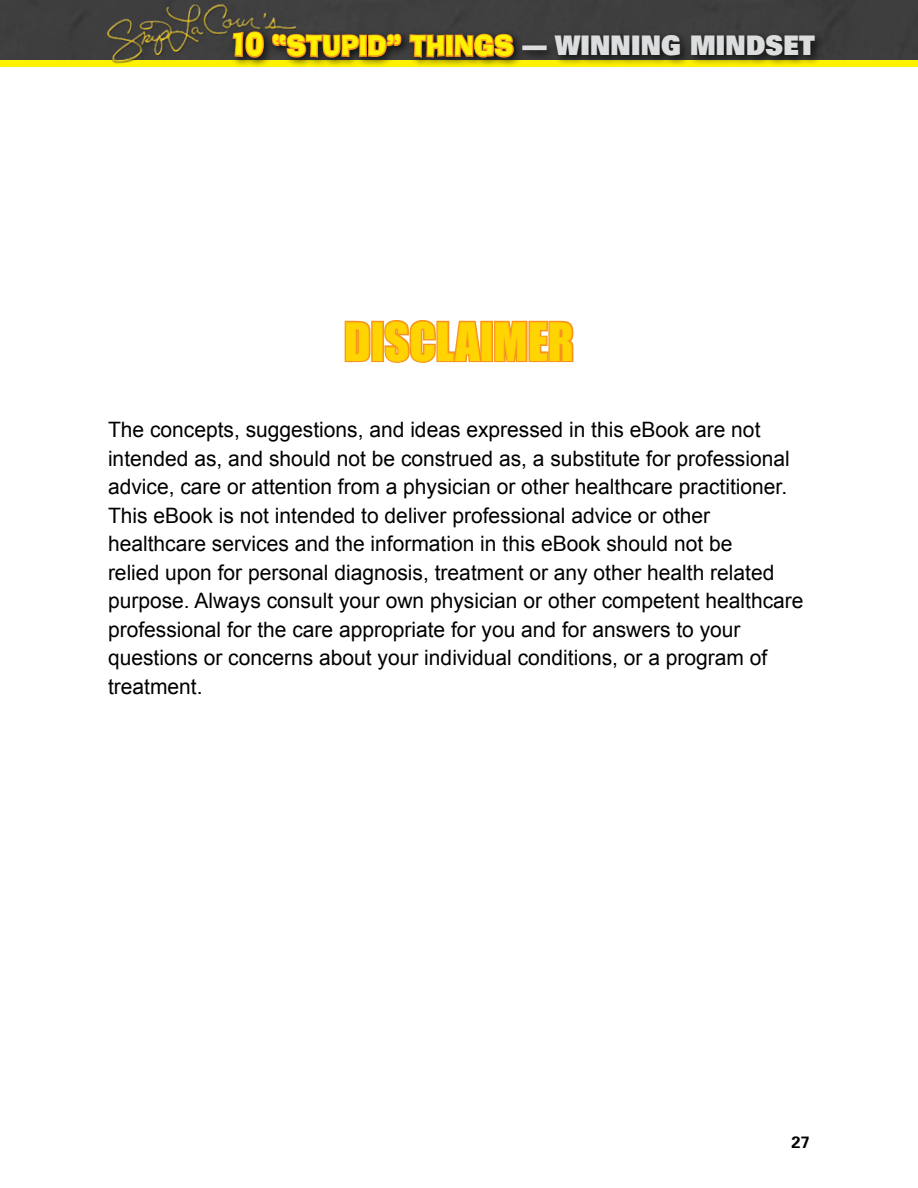
<style>
.page{position:relative;width:918px;height:1188px;background:#fff}
.page>*{position:absolute;margin:0;border:0;box-sizing:border-box;transform-origin:0 0}
.t1{font:48.45px "Impact";color:#ffd400}
.t2{font:900 27px "Univers";letter-spacing:.01em;color:#dcddde;scale:.9 1}
.t3{font:21.15px/28.5px "Arial";color:#000}
.t4{font:700 16.5px "Univers";color:#000}
.s1{font-family:"Ad Lib BT";font-weight:400;font-size:30px;color:#fff200}
.s2{font-family:"Ad Lib BT";font-weight:400;color:#fff200}
</style>
<div class="page">
<svg style="left:0;top:59px;width:918px;height:7px"></svg>
<div style="left:0;top:0;width:918px;height:59px;background:#3e3e3e"></div>
<div style="left:228px;top:26px;width:598px;height:43px;background:#000;opacity:.75"></div>
<img style="left:102px;top:0;width:197px;height:68px">
<svg style="left:271px;top:26px;width:305px;height:337px"></svg>
<p class="t2" style="left:230px;top:28px;width:652px"><span class="s1">10</span> <span class="s2">“STUPID” THINGS</span> — WINNing MINDSET</p>
<h1 class="t1" style="left:344px;top:304px;width:231px">DISCLAIMER</h1>
<p class="t3" style="left:108px;top:416px;width:697px">The concepts, suggestions, and ideas expressed in this eBook are not intended as, and should not be construed as, a substitute for professional advice, care or attention from a physician or other healthcare practitioner.<br>This eBook is not intended to deliver professional advice or other healthcare services and the information in this eBook should not be<br>relied upon for personal diagnosis, treatment or any other health related purpose. Always consult your own physician or other competent healthcare professional for the care appropriate for you and for answers to your questions or concerns about your individual conditions, or a program of treatment.</p>
<p class="t4" style="left:792px;top:1131px;width:20px">27</p>
</div>
